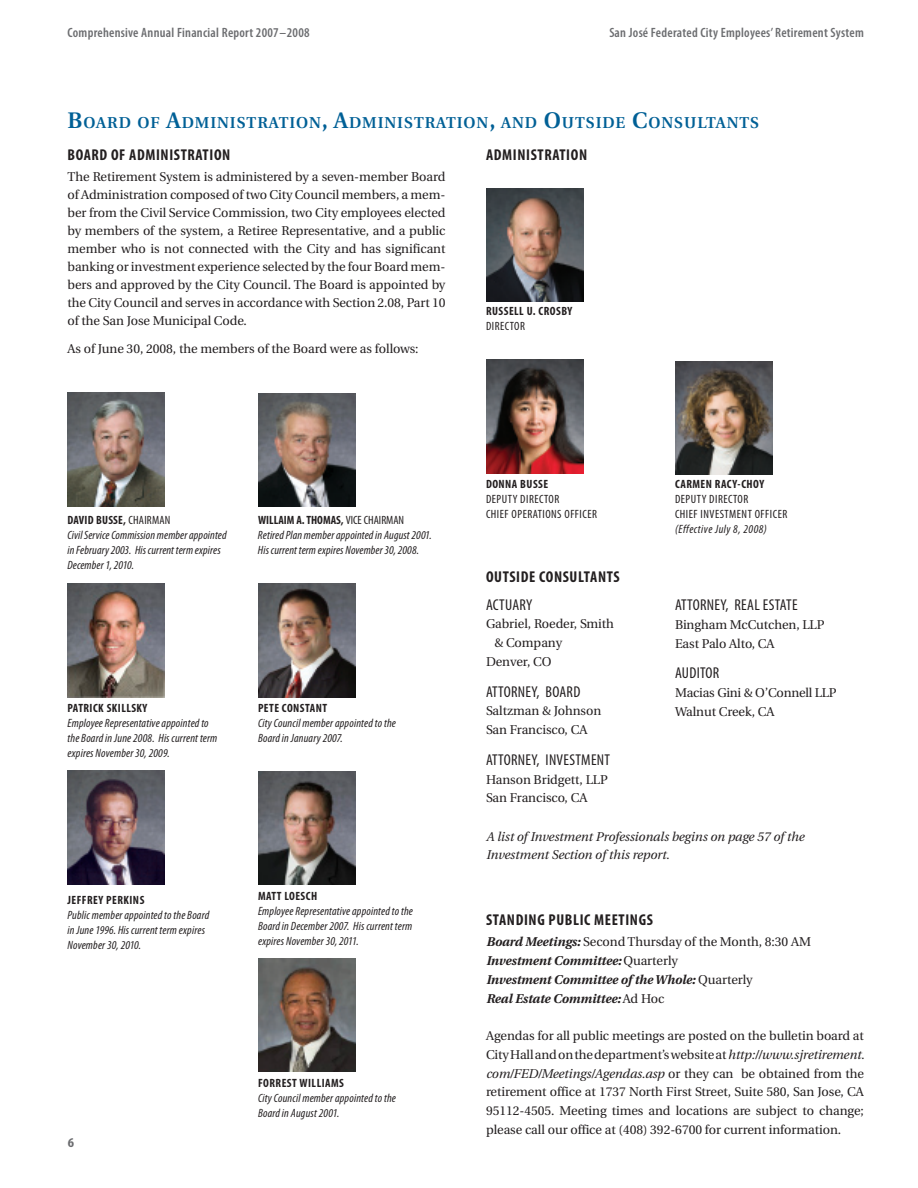
<style>
.page{position:relative;width:918px;height:1188px;background:#fff}
.page>*{position:absolute;margin:0;border:0;box-sizing:border-box;transform-origin:0 0}
.Subhead_1{font:700 condensed 15.75px "Myriad Pro";letter-spacing:.04em;color:#231f20}
.Subhead_2{font:condensed 15.75px "Myriad Pro";letter-spacing:.02em;color:#231f20}
.Head_1{font:600 15.75px "Utopia";letter-spacing:.055em;color:#006096}
.t1{font:600 condensed 13.5px "Myriad Pro";letter-spacing:.02em;color:#6c6d70}
.t2{font:700 condensed 13.5px "Myriad Pro";color:#6c6d70;scale:1.1 1}
.t3{font:12.75px/18px "Utopia";letter-spacing:-.005em;color:#231f20;text-align:justify}
.t4{font:italic 700 12.75px "Utopia";letter-spacing:-.005em;color:#231f20}
.t5{font:italic 12.75px/18.8px "Utopia";letter-spacing:-.005em;color:#231f20}
.Subhead_1-2{font:italic condensed 12px/15px "Myriad Pro";letter-spacing:.01em;color:#231f20}
.Subhead_1-3{font:700 condensed 12px "Myriad Pro";letter-spacing:.04em;color:#231f20}
.Subhead_1-4{font:condensed 12px "Myriad Pro";letter-spacing:.04em;color:#231f20}
.Subhead_1-5{font:italic condensed 12px "Myriad Pro";letter-spacing:.04em;color:#231f20}
.s1{font-size:22.5px}
.s2{font-weight:400}
.s3{font-weight:700;font-style:italic}
.s4{font-weight:400;font-style:normal}
.s5{font-style:italic}
</style>
<div class="page">
<img style="left:68px;top:393px;width:97px;height:113px">
<img style="left:258px;top:393px;width:97px;height:114px">
<img style="left:68px;top:584px;width:97px;height:113px">
<img style="left:68px;top:771px;width:97px;height:113px">
<img style="left:258px;top:584px;width:97px;height:113px">
<img style="left:258px;top:959px;width:97px;height:113px">
<img style="left:486px;top:360px;width:97px;height:113px">
<img style="left:675px;top:361px;width:97px;height:114px">
<img style="left:258px;top:771px;width:97px;height:114px">
<img style="left:486px;top:188px;width:97px;height:114px">
<p class="t1" style="left:68px;top:24px;width:244px">Comprehensive Annual Financial Report 2007 – 2008</p>
<p class="t1" style="left:609px;top:24px;width:256px">San José Federated City Employees’ Retirement System</p>
<p class="Head_1" style="left:68px;top:114px;width:693px"><span class="s1">B</span>OARD OF <span class="s1">A</span>DMINISTRATION<span class="s1">, A</span>DMINISTRATION<span class="s1">,</span> AND <span class="s1">O</span>UTSIDE <span class="s1">C</span>ONSULTANTS</p>
<p class="Subhead_1" style="left:68px;top:145px;width:156px">BOARD OF ADMINISTRATION</p>
<p class="t3" style="left:68px;top:168px;width:380px">The Retirement System is administered by a seven-member Board of Administration composed of two City Council members, a mem&shy;ber from the Civil Service Commission, two City employees elected by members of the system, a Retiree Representative, and a public member who is not connected with the City and has significant banking or investment experience selected by the four Board mem&shy;bers and approved by the City Council. The Board is appointed by the City Council and serves in accordance with Section 2.08, Part 10 of the San Jose Municipal Code.</p>
<p class="t3" style="left:68px;top:340px;width:353px">As of June 30, 2008, the members of the Board were as follows:</p>
<p class="Subhead_1" style="left:486px;top:145px;width:94px">ADMINISTRATION</p>
<p class="Subhead_1-3" style="left:486px;top:304px;width:88px">RUSSELL U. CROSBY</p>
<p class="Subhead_1-4" style="left:486px;top:319px;width:40px">DIRECTOR</p>
<p class="Subhead_1-3" style="left:68px;top:513px;width:105px">DAVID BUSSE, <span class="s2">CHAIRMAN</span></p>
<p class="Subhead_1-2" style="left:67px;top:528px;width:161px">Civil Service Commission member appointed in February 2003. His current term expires<br>December 1, 2010.</p>
<p class="Subhead_1-3" style="left:258px;top:512px;width:148px">WILLAIM A. THOMAS, <span class="s2">VICE CHAIRMAN</span></p>
<p class="Subhead_1-2" style="left:258px;top:527px;width:175px">Retired Plan member appointed in August 2001.</p>
<p class="Subhead_1-2" style="left:258px;top:542px;width:163px">His current term expires November 30, 2008.</p>
<p class="Subhead_1-3" style="left:68px;top:701px;width:81px">PATRICK SKILLSKY</p>
<p class="Subhead_1-2" style="left:68px;top:716px;width:151px">Employee Representative appointed to the Board in June 2008. His current term expires November 30, 2009.</p>
<p class="Subhead_1-3" style="left:258px;top:701px;width:54px">PETE CONSTANT</p>
<p class="Subhead_1-2" style="left:258px;top:715px;width:140px">City Council member appointed to the<br>Board in January 2007.</p>
<p class="Subhead_1-3" style="left:68px;top:893px;width:78px">JEFFREY PERKINS</p>
<p class="Subhead_1-2" style="left:68px;top:908px;width:143px">Public member appointed to the Board in June 1996. His current term expires<br>November 30, 2010.</p>
<p class="Subhead_1-3" style="left:258px;top:888px;width:7px">MATT</p>
<p class="Subhead_1-3" style="left:284px;top:888px;width:34px">LOESCH</p>
<p class="Subhead_1-2" style="left:258px;top:903px;width:157px;text-align:justify">Employee Representative appointed to the Board in December 2007. His current term expires November 30, 2011.</p>
<p class="t2" style="left:68px;top:1134px;width:7px">6</p>
<p class="Subhead_1-3" style="left:258px;top:1076px;width:87px">FORREST WILLIAMS</p>
<p class="Subhead_1-2" style="left:258px;top:1091px;width:140px">City Council member appointed to the<br>Board in August 2001.</p>
<p class="Subhead_1-3" style="left:486px;top:476px;width:8px">DONNA</p>
<p class="Subhead_1-3" style="left:520px;top:476px;width:29px">BUSSE</p>
<p class="Subhead_1-4" style="left:486px;top:491px;width:75px">DEPUTY DIRECTOR</p>
<p class="Subhead_1-4" style="left:486px;top:506px;width:113px">CHIEF OPERATIONS OFFICER</p>
<p class="Subhead_1-3" style="left:675px;top:477px;width:85px">CARMEN RACY-CHOY</p>
<p class="Subhead_1-4" style="left:675px;top:492px;width:75px">DEPUTY DIRECTOR</p>
<p class="Subhead_1-4" style="left:675px;top:507px;width:114px">CHIEF INVESTMENT OFFICER</p>
<p class="Subhead_1-5" style="left:675px;top:522px;width:93px">(Effective July 8, 2008)</p>
<p class="Subhead_1" style="left:486px;top:567px;width:92px">OUTSIDE CONSULTANT</p>
<p class="Subhead_1" style="left:614px;top:567px;width:8px">S</p>
<p class="Subhead_2" style="left:486px;top:595px;width:48px">ACTUARY</p>
<p class="t3" style="left:494px;top:615px;width:121px;line-height:18.8px;text-indent:-8px">Gabriel, Roeder, Smith &amp; Company</p>
<p class="t3" style="left:486px;top:653px;width:67px">Denver, CO</p>
<p class="Subhead_2" style="left:486px;top:682px;width:96px">ATTORNEY, BOARD</p>
<p class="t3" style="left:486px;top:702px;width:117px">Saltzman &amp; Johnson</p>
<p class="t3" style="left:486px;top:721px;width:103px">San Francisco, CA</p>
<p class="Subhead_2" style="left:486px;top:750px;width:126px">ATTORNEY, INVESTMENT</p>
<p class="t3" style="left:486px;top:770px;width:123px">Hanson Bridgett, LLP</p>
<p class="t3" style="left:486px;top:789px;width:103px">San Francisco, CA</p>
<p class="t5" style="left:486px;top:827px;width:320px">A list of Investment Professionals begins on page 57 of the<br>Investment Section of this report.</p>
<p class="Subhead_2" style="left:675px;top:595px;width:124px">ATTORNEY, REAL ESTATE</p>
<p class="t3" style="left:675px;top:616px;width:151px">Bingham McCutchen, LLP</p>
<p class="t3" style="left:675px;top:635px;width:101px">East Palo Alto, CA</p>
<p class="Subhead_2" style="left:675px;top:664px;width:46px">AUDITOR</p>
<p class="t3" style="left:675px;top:684px;width:163px">Macias Gini &amp; O’Connell LLP</p>
<p class="t3" style="left:675px;top:703px;width:101px">Walnut Creek, CA</p>
<p class="Subhead_1" style="left:486px;top:910px;width:16px">STAND</p>
<p class="Subhead_1" style="left:524px;top:910px;width:130px">ING PUBLIC MEETINGS</p>
<p class="t3" style="left:486px;top:933px;width:327px"><span class="s3">Board Meetings:</span> Second Thursday of the Month, 8:30 AM</p>
<p class="t4" style="left:486px;top:953px;width:193px">Investment Committee: <span class="s4">Quarterly</span></p>
<p class="t4" style="left:486px;top:972px;width:268px">Investment Committee of the Whole: <span class="s4">Quarterly</span></p>
<p class="t4" style="left:486px;top:991px;width:180px">Real Estate Committee: <span class="s4">Ad Hoc</span></p>
<p class="t3" style="left:486px;top:1027px;width:380px;line-height:18.8px">Agendas for all public meetings are posted on the bulletin board at City Hall and on the department’s website at <span class="s5">http://www.sjretirement. com/FED/Meetings/Agendas.asp</span> or they can be obtained from the retirement office at 1737 North First Street, Suite 580, San Jose, CA 95112-4505. Meeting times and locations are subject to change; please call our office at (408) 392-6700 for current information.</p>
</div>
